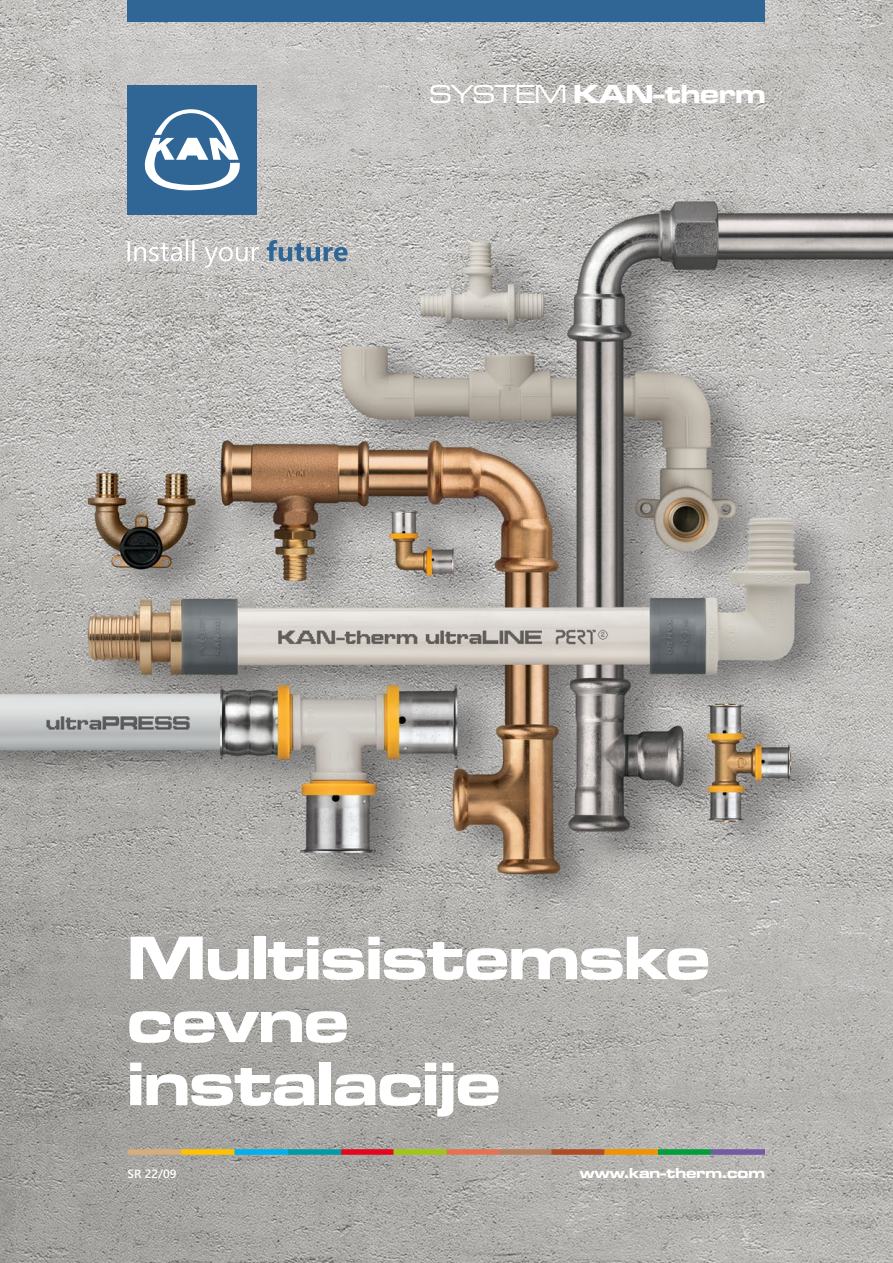
<style>
.page{position:relative;width:893px;height:1263px;background:#fff}
.page>*{position:absolute;margin:0;border:0;box-sizing:border-box;transform-origin:0 0}
.t1{font:63.75px/63px "Microgramma D Bol Ext";color:#fff}
.t2{font:27.15px "Microgramma D Bol Ext";color:#fff}
.t3{font:15px "Microgramma D Bol Ext";color:#fff}
.t4{font:600 12px "Segoe UI";color:#fff}
.s1{font-family:"Microgramma D Med Ext"}
</style>
<div class="page">
<img style="left:0;top:0;width:893px;height:1263px">
<div style="left:128px;top:0;width:637px;height:21px;background:#2f6696"></div>
<div style="left:128px;top:85px;width:129px;height:130px;background:#2f6696"></div>
<svg style="left:145px;top:109px;width:95px;height:82px"></svg>
<svg style="left:267px;top:240px;width:80px;height:21px;background:#869bad"></svg>
<svg style="left:128px;top:240px;width:131px;height:28px;background:#cfcecc"></svg>
<div style="left:181px;top:1149px;width:54px;height:6px;background:#fdc300"></div>
<div style="left:128px;top:1149px;width:53px;height:6px;background:#d5ae7a"></div>
<div style="left:234px;top:1149px;width:54px;height:6px;background:#00b1eb"></div>
<div style="left:341px;top:1149px;width:53px;height:6px;background:#e40521"></div>
<div style="left:394px;top:1149px;width:53px;height:6px;background:#a2c617"></div>
<div style="left:447px;top:1149px;width:53px;height:6px;background:#e67253"></div>
<div style="left:499px;top:1149px;width:53px;height:6px;background:#b48262"></div>
<div style="left:551px;top:1149px;width:54px;height:6px;background:#af4c22"></div>
<div style="left:288px;top:1149px;width:53px;height:6px;background:#009ba4"></div>
<div style="left:605px;top:1149px;width:53px;height:6px;background:#f39200"></div>
<div style="left:658px;top:1149px;width:53px;height:6px;background:#009e3d"></div>
<div style="left:711px;top:1149px;width:54px;height:6px;background:#745ba3"></div>
<p class="t2" style="left:430px;top:76px;width:337px"><span class="s1">SYSTEM</span> KAN-therm</p>
<p class="t1" style="left:128px;top:926px;width:584px">Multisistemske cevne instalacije</p>
<p class="t4" style="left:128px;top:1162px;width:50px">SR 22/09</p>
<p class="t3" style="left:580px;top:1163px;width:186px">www.kan-therm.com</p>
</div>
